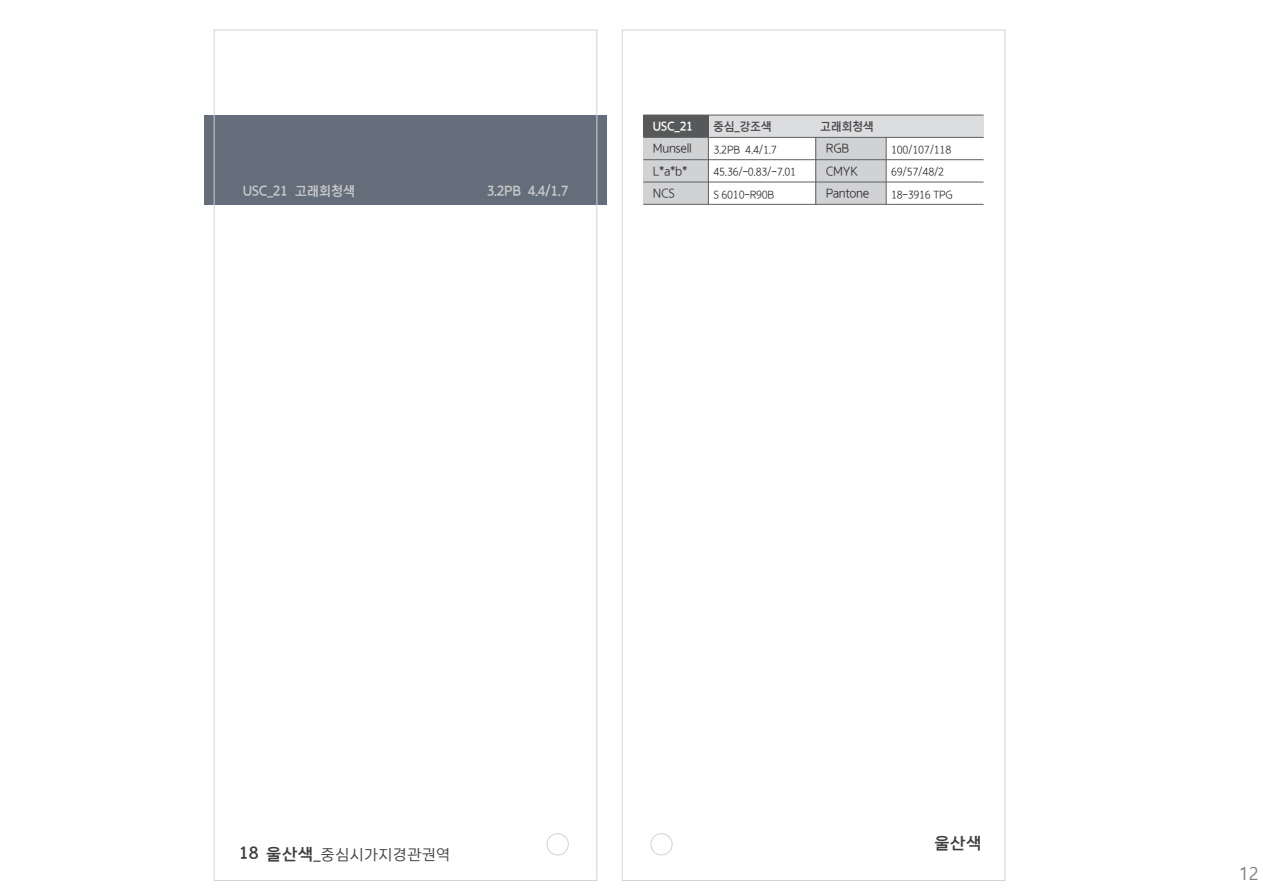
<style>
.page{position:relative;width:1263px;height:893px;background:#fff}
.page>*{position:absolute;margin:0;border:0;box-sizing:border-box;transform-origin:0 0}
.t1{font:18px "Malgun Gothic";color:#808080}
.t2{font:700 16.5px "Koddi UD On Gothic";color:#3e3e3f}
.t3{font:15px "Koddi UD On Gothic";color:#3e3e3f}
.t4{font:700 13.5px "Koddi UD On Gothic";letter-spacing:-.025em;color:#c7c8ca;scale:.95 1}
.t5{font:12px/22.4px "Koddi UD On Gothic";letter-spacing:-.025em;color:#312f30;scale:.95 1}
.t6{font:700 12px "Koddi UD On Gothic";letter-spacing:-.025em;color:#4c4a4b;scale:.95 1}
.t7{font:700 12px "Koddi UD On Gothic";color:#fff;scale:.95 1}
.t8{font:10.5px/22.4px "Koddi UD On Gothic";letter-spacing:-.025em;color:#312f30;scale:.95 1}
.s1{font-weight:700;font-size:16.5px}
</style>
<div class="page">
<div style="left:709px;top:115px;width:274px;height:22px;background:#dcdddf"></div>
<div style="left:643px;top:115px;width:66px;height:22px;background:#57585a"></div>
<div style="left:816px;top:137px;width:70px;height:67px;background:#d1d2d4"></div>
<div style="left:643px;top:137px;width:65px;height:67px;background:#d1d2d4"></div>
<hr style="left:643px;top:137px;width:340px;height:1px;background:#5d5f61">
<hr style="left:643px;top:159px;width:340px;height:1px;background:#5d5f61">
<hr style="left:643px;top:182px;width:340px;height:1px;background:#5d5f61">
<hr style="left:815px;top:137px;width:1px;height:67px;background:#5d5f61">
<hr style="left:886px;top:137px;width:1px;height:67px;background:#5d5f61">
<hr style="left:643px;top:115px;width:340px;height:1px;background:#5d5f61">
<hr style="left:643px;top:204px;width:340px;height:1px;background:#5d5f61">
<hr style="left:708px;top:137px;width:1px;height:67px;background:#5d5f61">
<div style="left:650px;top:833px;width:22px;height:22px;border:1px solid #d1d2d4;border-radius:50%"></div>
<div style="left:204px;top:115px;width:402px;height:89px;background:#646e7a"></div>
<div style="left:547px;top:833px;width:22px;height:22px;border:1px solid #d1d2d4;border-radius:50%"></div>
<p class="t6" style="left:713px;top:119px;width:63px">중심_강조색</p>
<p class="t6" style="left:820px;top:119px;width:58px">고래회청색</p>
<p class="t8" style="left:713px;top:138px;width:89px">3.2PB 4.4/1.7<br>45.36/-0.83/-7.01<br>S 6010-R90B</p>
<p class="t8" style="left:891px;top:138px;width:65px">100/107/118<br>69/57/48/2</p>
<p class="t7" style="left:653px;top:119px;width:44px">USC_21</p>
<p class="t5" style="left:653px;top:138px;width:43px">Munsell<br>L*a*b*<br>NCS</p>
<p class="t5" style="left:826px;top:138px;width:47px">RGB<br>CMYK<br>Pantone</p>
<p class="t4" style="left:243px;top:183px;width:120px">USC_21 고래회청색</p>
<p class="t4" style="left:487px;top:183px;width:87px">3.2PB 4.4/1.7</p>
<p class="t8" style="left:891px;top:183px;width:66px">18-3916 TPG</p>
<h3 class="t3" style="left:239px;top:845px;width:213px"><span class="s1">18 울산색</span>_중심시가지경관권역</h3>
<h2 class="t2" style="left:934px;top:832px;width:49px">울산색</h2>
<h1 class="t1" style="left:1239px;top:860px;width:21px">12</h1>
</div>
